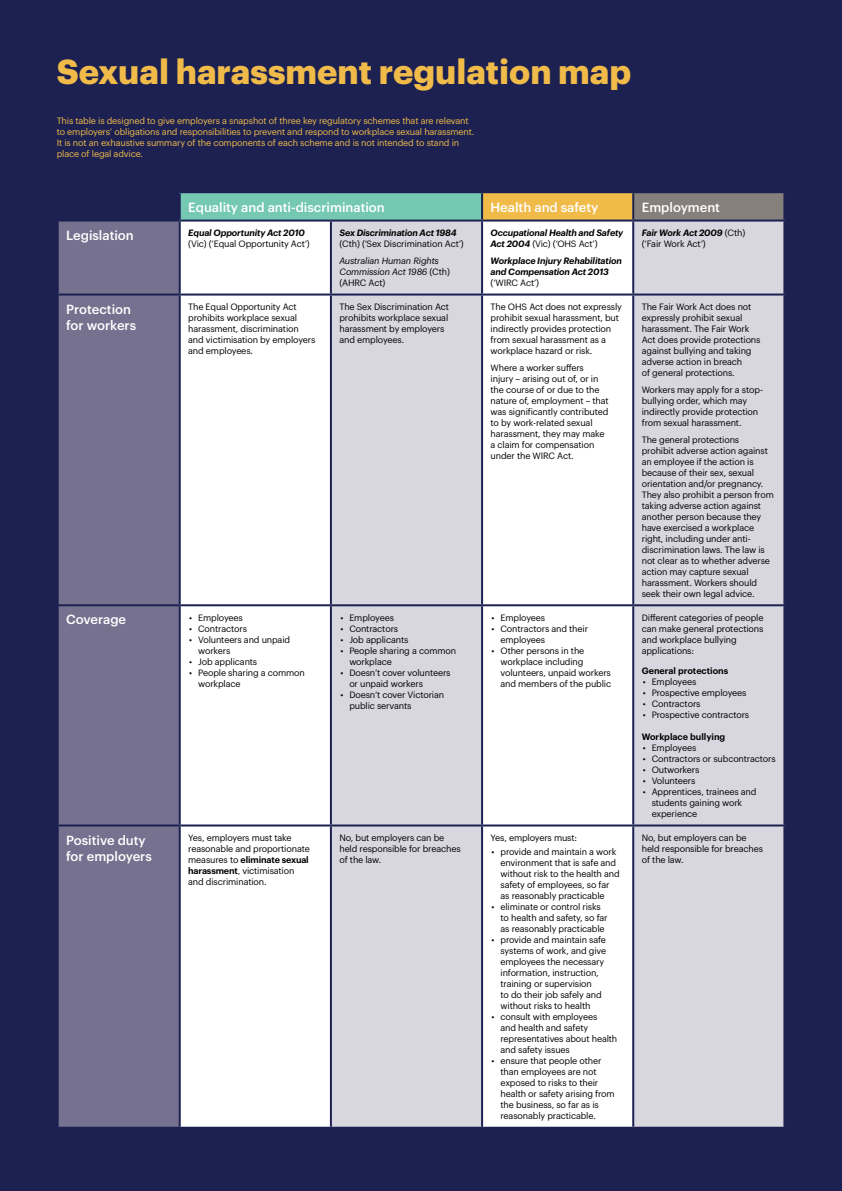
<style>
.page{position:relative;width:842px;height:1191px;background:#1c2151}
.page>*{position:absolute;margin:0;border:0;box-sizing:border-box;transform-origin:0 0}
.t1{font:700 34px "Graphik";color:#f1bb4a}
.t2{font:500 13px/16.5px "Graphik";color:#fff}
.t3{font:9px/11px "Graphik";letter-spacing:-.015em;color:#000}
.t4{font:9px/11px "Graphik";letter-spacing:-.015em;color:#f1bb4a}
.t5{font:italic 600 9px/11px "Graphik";letter-spacing:-.015em;color:#000}
.t6{font:italic 9px/11px "Graphik";letter-spacing:-.015em;color:#000}
.t7{font:600 9px "Graphik";color:#000}
.s1{font-style:normal}
.s2{font-weight:400;font-style:normal}
.s3{font-weight:600}
.s4{font-weight:600;font-style:italic}
</style>
<div class="page">
<div style="left:180px;top:192px;width:302px;height:28px;background:#75c9b3"></div>
<div style="left:482px;top:192px;width:151px;height:28px;background:#f1bb4a"></div>
<div style="left:633px;top:192px;width:151px;height:28px;background:#86807c"></div>
<div style="left:59px;top:221px;width:120px;height:905px;background:#76718f"></div>
<div style="left:181px;top:221px;width:149px;height:905px;background:#fff"></div>
<svg style="left:332px;top:221px;width:451px;height:905px;background:#e4e3e9"></svg>
<hr style="left:481px;top:221px;width:2px;height:72px;background:#1c2151">
<hr style="left:632px;top:221px;width:2px;height:72px;background:#1c2151">
<hr style="left:57px;top:293px;width:123px;height:2px;background:#1c2151">
<hr style="left:180px;top:293px;width:151px;height:2px;background:#1c2151">
<hr style="left:331px;top:293px;width:151px;height:2px;background:#1c2151">
<hr style="left:482px;top:293px;width:151px;height:2px;background:#1c2151">
<hr style="left:481px;top:295px;width:2px;height:309px;background:#1c2151">
<hr style="left:633px;top:293px;width:152px;height:2px;background:#1c2151">
<hr style="left:632px;top:295px;width:2px;height:309px;background:#1c2151">
<hr style="left:57px;top:604px;width:123px;height:2px;background:#1c2151">
<hr style="left:180px;top:604px;width:151px;height:2px;background:#1c2151">
<hr style="left:331px;top:604px;width:151px;height:2px;background:#1c2151">
<hr style="left:482px;top:604px;width:151px;height:2px;background:#1c2151">
<hr style="left:481px;top:606px;width:2px;height:218px;background:#1c2151">
<hr style="left:633px;top:604px;width:152px;height:2px;background:#1c2151">
<hr style="left:632px;top:606px;width:2px;height:218px;background:#1c2151">
<hr style="left:57px;top:824px;width:123px;height:2px;background:#1c2151">
<hr style="left:180px;top:824px;width:151px;height:2px;background:#1c2151">
<hr style="left:331px;top:824px;width:151px;height:2px;background:#1c2151">
<hr style="left:482px;top:824px;width:151px;height:2px;background:#1c2151">
<hr style="left:481px;top:826px;width:2px;height:300px;background:#1c2151">
<hr style="left:633px;top:824px;width:152px;height:2px;background:#1c2151">
<hr style="left:632px;top:826px;width:2px;height:300px;background:#1c2151">
<hr style="left:180px;top:191px;width:151px;height:2px;background:#1c2151">
<hr style="left:179px;top:193px;width:2px;height:26px;background:#1c2151">
<hr style="left:331px;top:191px;width:151px;height:2px;background:#1c2151">
<hr style="left:482px;top:191px;width:151px;height:2px;background:#1c2151">
<hr style="left:481px;top:193px;width:2px;height:26px;background:#1c2151">
<hr style="left:633px;top:191px;width:152px;height:2px;background:#1c2151">
<hr style="left:632px;top:193px;width:2px;height:26px;background:#1c2151">
<hr style="left:783px;top:193px;width:2px;height:26px;background:#1c2151">
<hr style="left:180px;top:219px;width:151px;height:2px;background:#1c2151">
<hr style="left:331px;top:219px;width:151px;height:2px;background:#1c2151">
<hr style="left:482px;top:219px;width:151px;height:2px;background:#1c2151">
<hr style="left:633px;top:219px;width:152px;height:2px;background:#1c2151">
<h1 class="t1" style="left:57px;top:46px;width:576px">Sexual harassment regulation map</h1>
<p class="t4" style="left:57px;top:114px;width:419px">This table is designed to give employers a snapshot of three key regulatory schemes that are relevant to employers’ obligations and responsibilities to prevent and respond to workplace sexual harassment.<br>It is not an exhaustive summary of the components of each scheme and is not intended to stand in place of legal advice.</p>
<h2 class="t2" style="left:188px;top:198px;width:198px">Equality and anti-discrimination</h2>
<h2 class="t2" style="left:491px;top:197px;width:109px">Health and safety</h2>
<h2 class="t2" style="left:642px;top:198px;width:80px">Employment</h2>
<h2 class="t2" style="left:66px;top:225px;width:69px">Legislation</h2>
<p class="t5" style="left:188px;top:227px;width:118px">Equal Opportunity Act 2010</p>
<p class="t3" style="left:188px;top:238px;width:123px">(Vic) (‘Equal Opportunity Act’)</p>
<p class="t5" style="left:339px;top:227px;width:119px">Sex Discrimination Act 1984</p>
<p class="t3" style="left:339px;top:238px;width:126px">(Cth) (‘Sex Discrimination Act’)</p>
<p class="t6" style="left:339px;top:254px;width:112px">Australian Human Rights<br>Commission Act 1986 <span class="s1">(Cth) (AHRC Act)</span></p>
<p class="t5" style="left:491px;top:227px;width:134px">Occupational Health and Safety<br>Act 2004 <span class="s2">(Vic) (‘OHS Act’)</span></p>
<p class="t5" style="left:491px;top:254px;width:133px">Workplace Injury Rehabilitation and Compensation Act 2013</p>
<p class="t3" style="left:491px;top:276px;width:50px">(‘WIRC Act’)</p>
<h2 class="t2" style="left:66px;top:299px;width:71px">Protection for workers</h2>
<p class="t3" style="left:188px;top:301px;width:129px">The Equal Opportunity Act prohibits workplace sexual harassment, discrimination and victimisation by employers and employees.</p>
<p class="t3" style="left:339px;top:301px;width:111px">The Sex Discrimination Act prohibits workplace sexual harassment by employers and employees.</p>
<p class="t3" style="left:491px;top:301px;width:133px">The OHS Act does not expressly prohibit sexual harassment, but indirectly provides protection from sexual harassment as a workplace hazard or risk.</p>
<p class="t3" style="left:491px;top:361px;width:120px">Where a worker suffers injury – arising out of, or in the course of or due to the nature of, employment – that was significantly contributed to by work-related sexual harassment, they may make a claim for compensation under the WIRC Act.</p>
<h2 class="t2" style="left:66px;top:610px;width:61px">Coverage</h2>
<p class="t3" style="left:189px;top:611px;width:55px">• Employees</p>
<p class="t3" style="left:189px;top:622px;width:59px">• Contractors</p>
<p class="t3" style="left:198px;top:633px;width:94px;text-indent:-9px">• Volunteers and unpaid workers</p>
<p class="t3" style="left:189px;top:655px;width:70px">• Job applicants</p>
<p class="t3" style="left:198px;top:666px;width:108px;text-indent:-9px">• People sharing a common workplace</p>
<p class="t3" style="left:340px;top:611px;width:55px">• Employees</p>
<p class="t3" style="left:340px;top:622px;width:59px">• Contractors</p>
<p class="t3" style="left:340px;top:633px;width:70px">• Job applicants</p>
<p class="t3" style="left:349px;top:644px;width:108px;text-indent:-9px">• People sharing a common workplace</p>
<p class="t3" style="left:349px;top:666px;width:103px;text-indent:-9px">• Doesn’t cover volunteers or unpaid workers</p>
<p class="t3" style="left:349px;top:688px;width:96px;text-indent:-9px">• Doesn’t cover Victorian public servants</p>
<p class="t3" style="left:491px;top:611px;width:55px">• Employees</p>
<p class="t3" style="left:500px;top:622px;width:89px;text-indent:-9px">• Contractors and their employees</p>
<p class="t3" style="left:500px;top:644px;width:112px;text-indent:-9px">• Other persons in the workplace including volunteers, unpaid workers and members of the public</p>
<h2 class="t2" style="left:66px;top:830px;width:87px">Positive duty for employers</h2>
<p class="t3" style="left:188px;top:831px;width:123px">Yes, employers must take reasonable and proportionate measures to <span class="s3">eliminate sexual harassment</span>, victimisation and discrimination.</p>
<p class="t3" style="left:339px;top:831px;width:123px">No, but employers can be held responsible for breaches of the law.</p>
<p class="t3" style="left:491px;top:831px;width:88px">Yes, employers must:</p>
<p class="t3" style="left:500px;top:845px;width:121px;text-indent:-9px">• provide and maintain a work environment that is safe and without risk to the health and safety of employees, so far as reasonably practicable</p>
<p class="t3" style="left:500px;top:900px;width:109px;text-indent:-9px">• eliminate or control risks to health and safety, so far as reasonably practicable</p>
<p class="t3" style="left:500px;top:933px;width:107px;text-indent:-9px">• provide and maintain safe systems of work, and give employees the necessary information, instruction, training or supervision<br>to do their job safely and without risks to health</p>
<p class="t3" style="left:500px;top:1010px;width:118px;text-indent:-9px">• consult with employees<br>and health and safety representatives about health and safety issues</p>
<p class="t3" style="left:500px;top:1054px;width:116px;text-indent:-9px">• ensure that people other than employees are not exposed to risks to their health or safety arising from the business, so far as is reasonably practicable.</p>
<p class="t3" style="left:642px;top:227px;width:105px"><span class="s4">Fair Work Act 2009</span> (Cth) (‘Fair Work Act’)</p>
<p class="t3" style="left:642px;top:301px;width:120px">The Fair Work Act does not expressly prohibit sexual harassment. The Fair Work<br>Act does provide protections against bullying and taking adverse action in breach<br>of general protections.</p>
<p class="t3" style="left:642px;top:383px;width:123px">Workers may apply for a stop&shy;bullying order, which may indirectly provide protection from sexual harassment.</p>
<p class="t3" style="left:642px;top:433px;width:134px">The general protections<br>prohibit adverse action against an employee if the action is because of their sex, sexual orientation and/or pregnancy.<br>They also prohibit a person from taking adverse action against another person because they have exercised a workplace right, including under anti&shy;discrimination laws. The law is not clear as to whether adverse action may capture sexual harassment. Workers should seek their own legal advice.</p>
<p class="t3" style="left:642px;top:611px;width:123px">Different categories of people can make general protections and workplace bullying applications:</p>
<p class="t7" style="left:642px;top:663px;width:88px">General protections</p>
<p class="t3" style="left:643px;top:675px;width:55px">• Employees</p>
<p class="t3" style="left:643px;top:686px;width:105px">• Prospective employees</p>
<p class="t3" style="left:643px;top:697px;width:59px">• Contractors</p>
<p class="t3" style="left:643px;top:708px;width:108px">• Prospective contractors</p>
<p class="t7" style="left:642px;top:729px;width:85px">Workplace bullying</p>
<p class="t3" style="left:643px;top:741px;width:55px">• Employees</p>
<p class="t3" style="left:643px;top:752px;width:135px">• Contractors or subcontractors</p>
<p class="t3" style="left:643px;top:763px;width:58px">• Outworkers</p>
<p class="t3" style="left:643px;top:774px;width:54px">• Volunteers</p>
<p class="t3" style="left:652px;top:785px;width:106px;text-indent:-9px">• Apprentices, trainees and students gaining work experience</p>
<p class="t3" style="left:642px;top:831px;width:123px">No, but employers can be held responsible for breaches of the law.</p>
</div>
